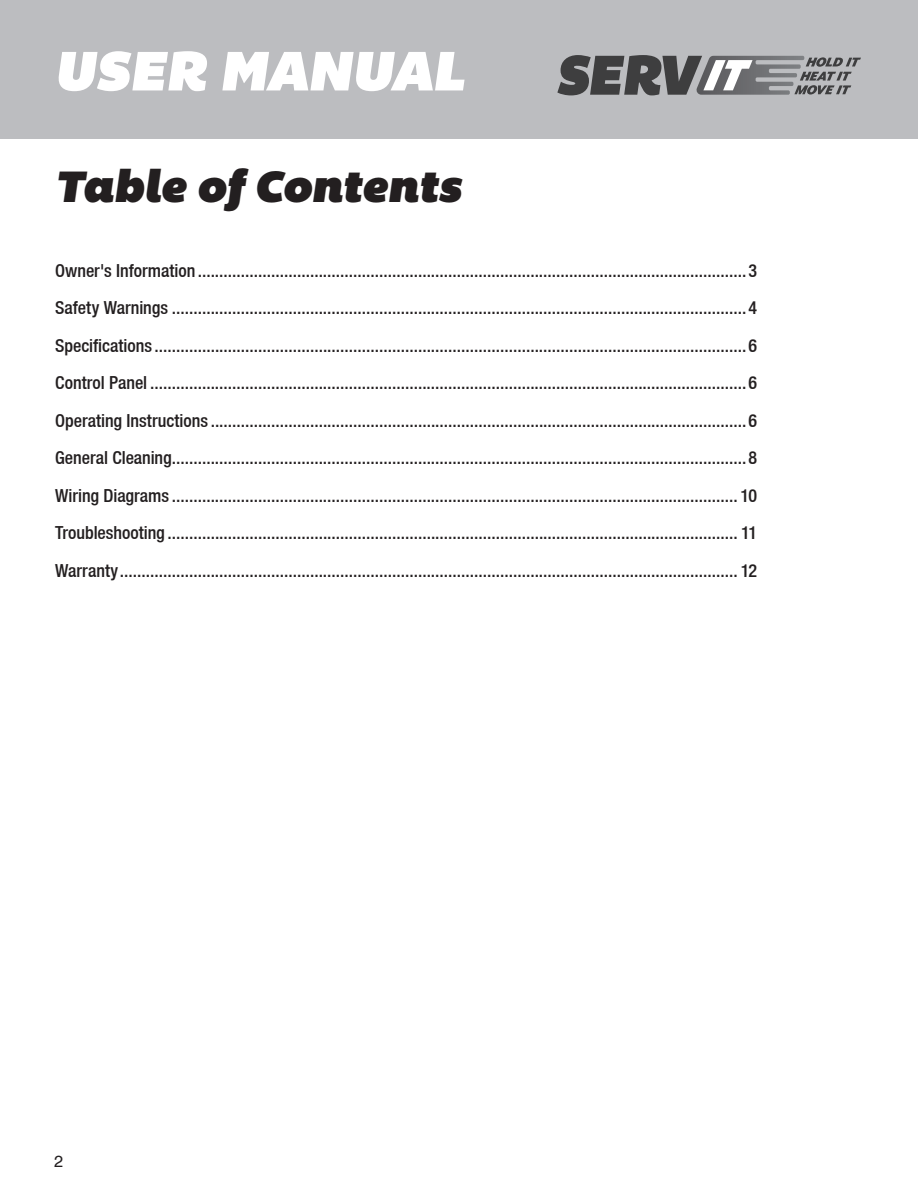
<style>
.page{position:relative;width:918px;height:1188px;background:#fff}
.page>*{position:absolute;margin:0;border:0;box-sizing:border-box;transform-origin:0 0}
.t1{font:italic 57px "Bemio";letter-spacing:-.005em;color:#fff}
.t2{font:italic 45px "Bemio";letter-spacing:-.01em;color:#231f20}
.t3{font:500 condensed 18px "Helvetica Neue LT";color:#231f20}
.t4{font:16.5px "Swiss 721 BT";color:#231f20}
</style>
<div class="page">
<div style="left:0;top:0;width:918px;height:138px;background:#bcbdc0"></div>
<svg style="left:557px;top:55px;width:304px;height:40px"></svg>
<h1 class="t1" style="left:54px;top:26px;width:411px">USER MANUAL</h1>
<p class="t2" style="left:55px;top:150px;width:408px">Table of Contents</p>
<p class="t3" style="left:55px;top:259px;width:703px">Owner's Information ............................................................................................................................... 3</p>
<p class="t3" style="left:55px;top:297px;width:703px">Safety Warnings ..................................................................................................................................... 4</p>
<p class="t3" style="left:55px;top:334px;width:703px">Specifications ......................................................................................................................................... 6</p>
<p class="t3" style="left:55px;top:372px;width:703px">Control Panel .......................................................................................................................................... 6</p>
<p class="t3" style="left:55px;top:409px;width:703px">Operating Instructions ............................................................................................................................ 6</p>
<p class="t3" style="left:55px;top:447px;width:703px">General Cleaning..................................................................................................................................... 8</p>
<p class="t3" style="left:55px;top:484px;width:703px">Wiring Diagrams ................................................................................................................................... 10</p>
<p class="t3" style="left:55px;top:522px;width:704px">Troubleshooting .................................................................................................................................... 11</p>
<p class="t3" style="left:55px;top:559px;width:704px">Warranty............................................................................................................................................... 12</p>
<p class="t4" style="left:54px;top:1150px;width:11px">2</p>
</div>
